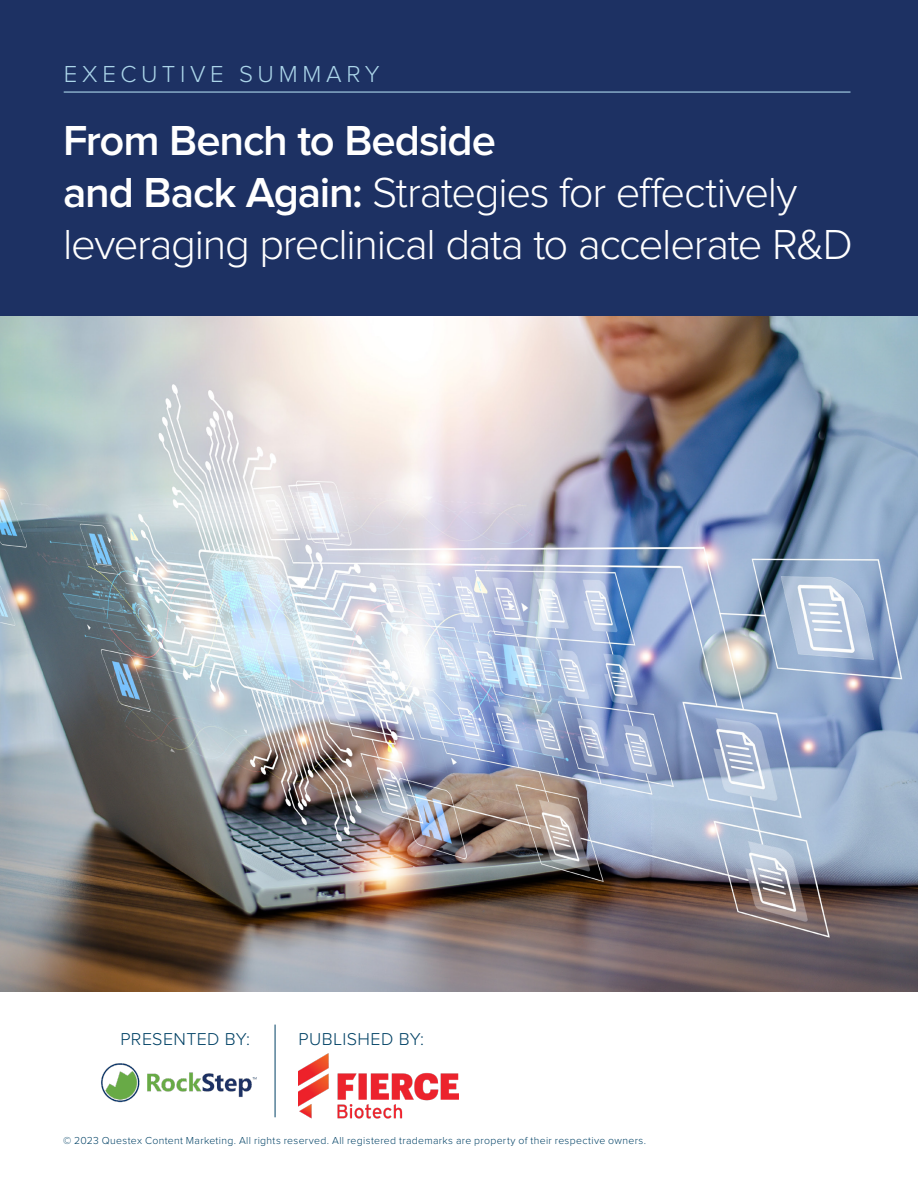
<style>
.page{position:relative;width:918px;height:1188px;background:#fff}
.page>*{position:absolute;margin:0;border:0;box-sizing:border-box;transform-origin:0 0}
.t1{font:300 43.5px/52.2px "Proxima Nova";letter-spacing:-.03em;color:#fff}
.t2{font:300 24px "Proxima Nova";letter-spacing:.195em;color:#abd5e9}
.t3{font:300 17.85px "Proxima Nova";letter-spacing:.02em;color:#004165}
.t4{font:300 10.5px "Proxima Nova";letter-spacing:.03em;color:#004165}
.s1{font-weight:600}
</style>
<div class="page">
<div style="left:0;top:0;width:918px;height:324px;background:#1d3163"></div>
<img style="left:0;top:317px;width:918px;height:675px">
<hr style="left:275px;top:1025px;width:1px;height:92px;background:#004165">
<hr style="left:64px;top:91px;width:787px;height:2px;background:#abd5e9">
<img style="left:298px;top:1054px;width:160px;height:65px">
<img style="left:101px;top:1063px;width:155px;height:40px">
<p class="t2" style="left:64px;top:61px;width:318px">EXECUTIVE SUMMARY</p>
<p class="t1" style="left:63px;top:115px;width:791px"><span class="s1">From Bench to Bedside<br>and Back Again:</span> Strategies for effectively leveraging preclinical data to accelerate R&amp;D</p>
<p class="t3" style="left:120px;top:1029px;width:131px">PRESENTED BY:</p>
<p class="t3" style="left:299px;top:1029px;width:127px">PUBLISHED BY:</p>
<p class="t4" style="left:63px;top:1134px;width:584px">© 2023 Questex Content Marketing. All rights reserved. All registered trademarks are property of their respective owners.</p>
</div>
